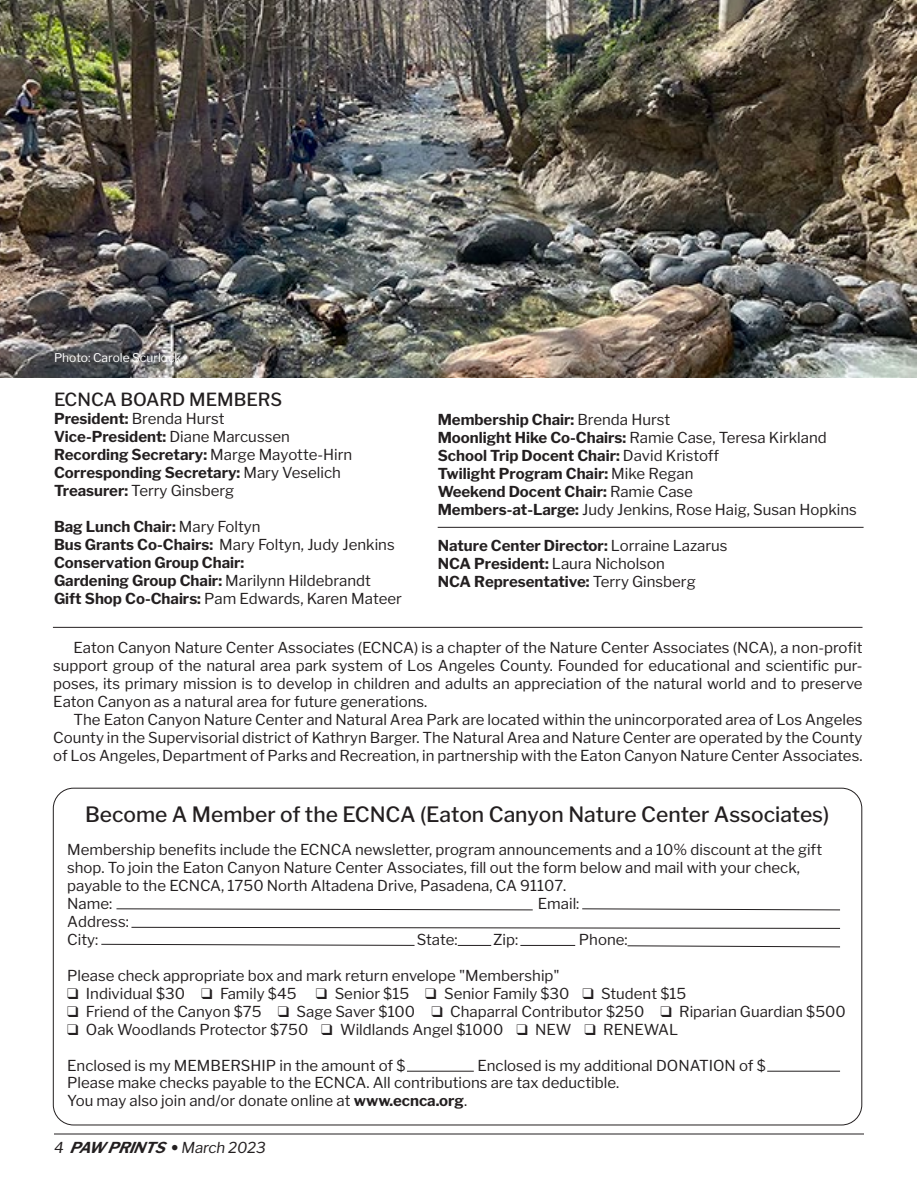
<style>
.page{position:relative;width:918px;height:1188px;background:#fff}
.page>*{position:absolute;margin:0;border:0;box-sizing:border-box;transform-origin:0 0}
.t1{font:500 21px "Libre Franklin";color:#231f20}
.t2{font:500 18px "Libre Franklin";color:#231f20}
.text{font:15px/18px "Libre Franklin";color:#231f20;text-align:justify}
.t3{font:700 15px/18px "Libre Franklin";color:#231f20}
.t4{font:italic 15px "Libre Franklin";color:#231f20}
.t5{font:12px "Libre Franklin";color:#fff}
.s1{font-weight:700}
.s2{font-weight:400}
.s3{font-family:"Palatino";font-size:15.75px}
</style>
<div class="page">
<hr style="left:54px;top:1134px;width:810px;height:1px;background:#231f20">
<hr style="left:53px;top:627px;width:810px;height:1px;background:#231f20">
<img style="left:0;top:0;width:917px;height:377px">
<hr style="left:438px;top:527px;width:426px;height:1px;background:#231f20">
<svg style="left:582px;top:908px;width:258px;height:3px"></svg>
<svg style="left:116px;top:908px;width:417px;height:3px"></svg>
<svg style="left:131px;top:927px;width:710px;height:2px"></svg>
<svg style="left:101px;top:944px;width:314px;height:2px"></svg>
<svg style="left:627px;top:945px;width:213px;height:3px"></svg>
<hr style="left:458px;top:945px;width:33px;height:1px;background:#231f20">
<hr style="left:520px;top:945px;width:55px;height:1px;background:#231f20">
<hr style="left:767px;top:1071px;width:73px;height:1px;background:#231f20">
<hr style="left:407px;top:1071px;width:67px;height:1px;background:#231f20">
<p class="t5" style="left:54px;top:350px;width:129px">Photo: Carole Scurlock</p>
<p class="t2" style="left:54px;top:389px;width:230px">ECNCA BOARD MEMBERS</p>
<p class="text" style="left:54px;top:410px;width:172px"><span class="s1">President:</span> Brenda Hurst</p>
<p class="t3" style="left:54px;top:428px;width:300px">Vice-President: <span class="s2">Diane Marcussen<br></span>Recording Secretary: <span class="s2">Marge Mayotte-Hirn</span></p>
<p class="t3" style="left:54px;top:464px;width:289px">Corresponding Secretary: <span class="s2">Mary Veselich</span></p>
<p class="text" style="left:54px;top:482px;width:182px"><span class="s1">Treasurer:</span> Terry Ginsberg</p>
<p class="t3" style="left:54px;top:518px;width:208px">Bag Lunch Chair: <span class="s2">Mary Foltyn</span></p>
<p class="text" style="left:54px;top:536px;width:342px"><span class="s1">Bus Grants Co-Chairs:</span> Mary Foltyn, Judy Jenkins</p>
<p class="t3" style="left:54px;top:554px;width:192px">Conservation Group Chair:</p>
<p class="t3" style="left:54px;top:572px;width:318px">Gardening Group Chair: <span class="s2">Marilynn Hildebrandt</span></p>
<p class="text" style="left:54px;top:590px;width:349px"><span class="s1">Gift Shop Co-Chairs:</span> Pam Edwards, Karen Mateer</p>
<p class="t3" style="left:438px;top:411px;width:234px">Membership Chair: <span class="s2">Brenda Hurst</span></p>
<p class="text" style="left:438px;top:429px;width:391px"><span class="s1">Moonlight Hike Co-Chairs:</span> Ramie Case, Teresa Kirkland</p>
<p class="t3" style="left:438px;top:447px;width:283px">School Trip Docent Chair: <span class="s2">David Kristoff</span></p>
<p class="t3" style="left:438px;top:465px;width:257px">Twilight Program Chair: <span class="s2">Mike Regan</span></p>
<p class="t3" style="left:438px;top:483px;width:257px">Weekend Docent Chair: <span class="s2">Ramie Case</span></p>
<p class="text" style="left:438px;top:501px;width:421px"><span class="s1">Members-at-Large:</span> Judy Jenkins, Rose Haig, Susan Hopkins</p>
<p class="t3" style="left:438px;top:537px;width:291px">Nature Center Director: <span class="s2">Lorraine Lazarus</span></p>
<p class="text" style="left:438px;top:555px;width:229px"><span class="s1">NCA President:</span> Laura Nicholson</p>
<p class="t3" style="left:438px;top:573px;width:260px">NCA Representative: <span class="s2">Terry Ginsberg</span></p>
<p class="text" style="left:53px;top:638px;width:811px;text-indent:20px">Eaton Canyon Nature Center Associates (ECNCA) is a chapter of the Nature Center Associates (NCA), a non-profit support group of the natural area park system of Los Angeles County. Founded for educational and scientific pur&shy;poses, its primary mission is to develop in children and adults an appreciation of the natural world and to preserve Eaton Canyon as a natural area for future generations.</p>
<p class="text" style="left:53px;top:710px;width:811px;text-indent:20px">The Eaton Canyon Nature Center and Natural Area Park are located within the unincorporated area of Los Angeles County in the Supervisorial district of Kathryn Barger. The Natural Area and Nature Center are operated by the County of Los Angeles, Department of Parks and Recreation, in partnership with the Eaton Canyon Nature Center Associates.</p>
<p class="t1" style="left:85px;top:802px;width:746px">Become A Member of the ECNCA (Eaton Canyon Nature Center Associates)</p>
<p class="text" style="left:67px;top:841px;width:756px;text-align:left">Membership benefits include the ECNCA newsletter, program announcements and a 10% discount at the gift shop. To join the Eaton Canyon Nature Center Associates, fill out the form below and mail with your check, payable to the ECNCA, 1750 North Altadena Drive, Pasadena, CA 91107.</p>
<p class="text" style="left:67px;top:895px;width:47px">Name:</p>
<p class="text" style="left:538px;top:895px;width:43px">Email:</p>
<p class="text" style="left:67px;top:913px;width:63px">Address:</p>
<p class="text" style="left:67px;top:931px;width:33px">City:</p>
<p class="text" style="left:417px;top:931px;width:42px">State:</p>
<p class="text" style="left:493px;top:931px;width:27px">Zip:</p>
<p class="text" style="left:579px;top:931px;width:50px">Phone:</p>
<p class="text" style="left:67px;top:967px;width:494px">Please check appropriate box and mark return envelope "Membership"</p>
<p class="text" style="left:67px;top:985px;width:231px">❑ Individual $30 ❑ Family $45</p>
<p class="text" style="left:316px;top:985px;width:372px">❑ Senior $15 ❑ Senior Family $30 ❑ Student $15</p>
<p class="text" style="left:67px;top:1003px;width:780px">❑ Friend of the Canyon $75 ❑ Sage Saver $100 ❑ Chaparral Contributor $250 ❑ Riparian Guardian $500</p>
<p class="text" style="left:67px;top:1021px;width:612px">❑ Oak Woodlands Protector $750 ❑ Wildlands Angel $1000 ❑ NEW ❑ RENEWAL</p>
<p class="text" style="left:67px;top:1057px;width:340px">Enclosed is my MEMBERSHIP in the amount of $</p>
<p class="text" style="left:477px;top:1057px;width:290px">Enclosed is my additional DONATION of $</p>
<p class="text" style="left:67px;top:1073px;width:554px">Please make checks payable to the ECNCA. All contributions are tax deductible.<br>You may also join and/or donate online at <span class="s1">www.ecnca.org</span>.</p>
<p class="t4" style="left:54px;top:1139px;width:213px">4 <span class="s1">PAW PRINTS</span> <span class="s3">•</span> M a r c h 2 0 2 3</p>
</div>
